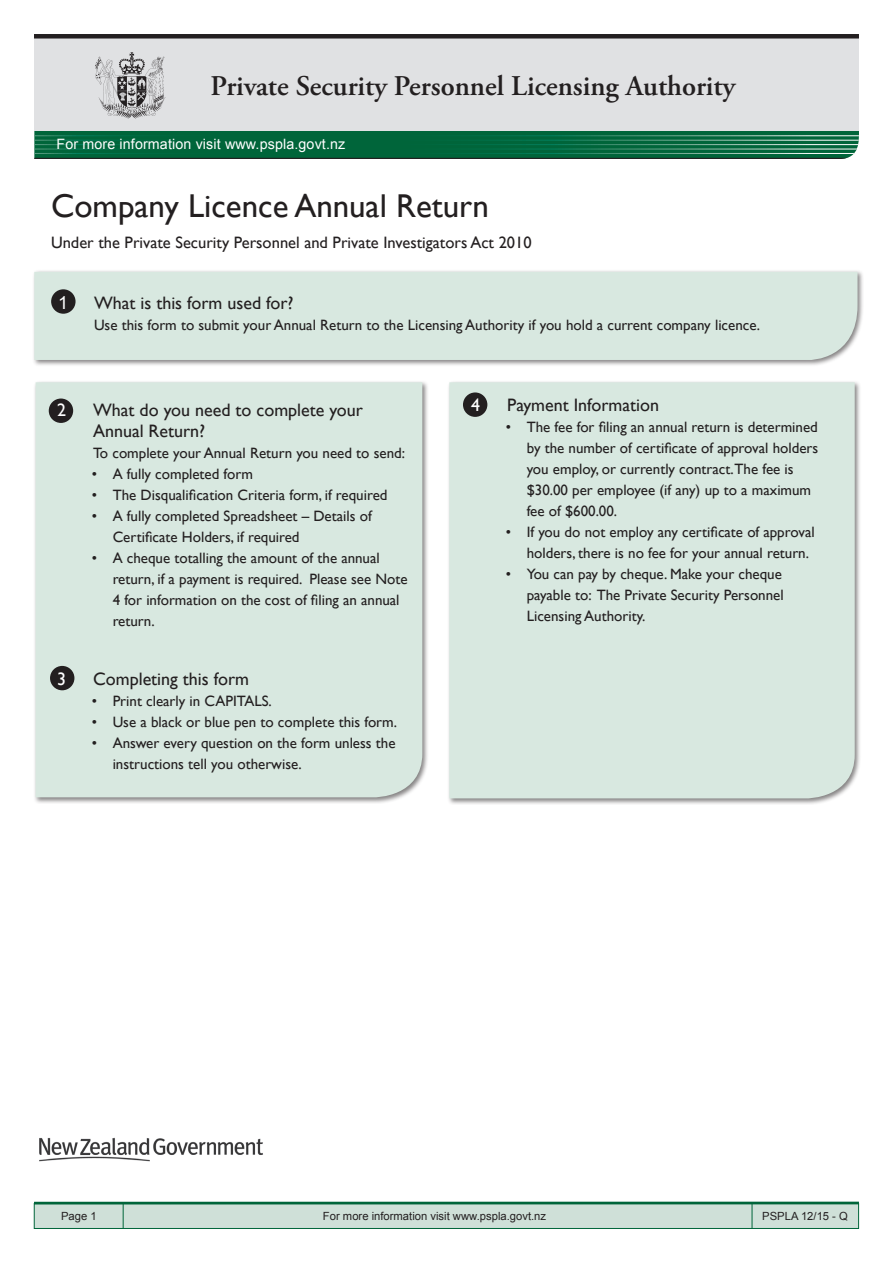
<style>
.page{position:relative;width:893px;height:1263px;background:#fff}
.page>*{position:absolute;margin:0;border:0;box-sizing:border-box;transform-origin:0 0}
.t1{font:33px "Gill Sans";color:#231f20}
.t2{font:600 28.5px "Adobe Garamond Pro";color:#231f20}
.t3{font:18px/21px "Gill Sans";color:#231f20}
.t4{font:18px "Gill Sans";color:#fff}
.t5{font:18px "Arial";color:#fff}
.t6{font:16.5px "Gill Sans";color:#231f20}
.t7{font:15px/21px "Gill Sans";color:#231f20}
.t8{font:14.25px "Arial";letter-spacing:.01em;color:#fff}
.t9{font:11.25px "Arial";color:#231f20}
</style>
<div class="page">
<div style="left:34px;top:1203px;width:825px;height:26px;background:#cfe0d8;border:1px solid #00653a"></div>
<hr style="left:34px;top:1202px;width:825px;height:2px;background:#00653a">
<svg style="left:752px;top:1204px;width:1px;height:24px"></svg>
<svg style="left:123px;top:1204px;width:1px;height:24px"></svg>
<svg style="left:34px;top:130px;width:825px;height:28px;background:#0d6c44"></svg>
<hr style="left:34px;top:158px;width:827px;height:1px;background:#231f20">
<hr style="left:34px;top:153px;width:827px;height:1px;background:#fff">
<hr style="left:34px;top:149px;width:827px;height:1px;background:#fff">
<hr style="left:34px;top:144px;width:827px;height:1px;background:#fff">
<hr style="left:34px;top:140px;width:827px;height:1px;background:#fff">
<hr style="left:34px;top:135px;width:827px;height:1px;background:#fff">
<div style="left:34px;top:34px;width:825px;height:96px;background:#e0e1e3"></div>
<div style="left:34px;top:34px;width:825px;height:5px;background:#231f20"></div>
<svg style="left:95px;top:52px;width:70px;height:67px"></svg>
<div style="left:447px;top:380px;width:414px;height:425px;background:#231f20;opacity:.55"></div>
<div style="left:449px;top:382px;width:406px;height:416px;background:#d8e8e0"></div>
<div style="left:33px;top:380px;width:396px;height:424px;background:#231f20;opacity:.55"></div>
<div style="left:36px;top:382px;width:386px;height:415px;background:#d8e8e0"></div>
<div style="left:32px;top:269px;width:832px;height:98px;background:#231f20;opacity:.55"></div>
<div style="left:34px;top:272px;width:823px;height:88px;background:#d8e8e0"></div>
<div style="left:51px;top:289px;width:25px;height:25px;background:#231f20;border-radius:50%"></div>
<div style="left:463px;top:392px;width:24px;height:25px;background:#231f20;border-radius:50%"></div>
<div style="left:49px;top:398px;width:24px;height:25px;background:#231f20;border-radius:50%"></div>
<div style="left:50px;top:666px;width:24px;height:24px;background:#231f20;border-radius:50%"></div>
<img style="left:39px;top:1137px;width:224px;height:25px">
<h2 class="t2" style="left:210px;top:70px;width:526px">Private Security Personnel Licensing Authority</h2>
<p class="t8" style="left:56px;top:134px;width:290px">For more information visit www.pspla.govt.nz</p>
<h1 class="t1" style="left:51px;top:186px;width:439px">Company Licence Annual Return</h1>
<p class="t6" style="left:51px;top:233px;width:482px">Under the Private Security Personnel and Private Investigators Act 2010</p>
<p class="t5" style="left:58px;top:291px;width:12px">1</p>
<p class="t3" style="left:94px;top:292px;width:201px">What is this form used for?</p>
<p class="t7" style="left:94px;top:314px;width:668px">Use this form to submit your Annual Return to the Licensing Authority if you hold a current company licence.</p>
<p class="t4" style="left:57px;top:399px;width:10px">2</p>
<p class="t3" style="left:93px;top:400px;width:271px">What do you need to complete your<br>Annual Return?</p>
<p class="t7" style="left:93px;top:443px;width:313px">To complete your Annual Return you need to send:</p>
<p class="t7" style="left:92px;top:464px;width:163px">• A fully completed form</p>
<p class="t7" style="left:92px;top:485px;width:297px">• The Disqualification Criteria form, if required</p>
<p class="t7" style="left:113px;top:506px;width:261px;text-indent:-21px">• A fully completed Spreadsheet – Details of<br>Certificate Holders, if required</p>
<p class="t7" style="left:113px;top:548px;width:296px;text-indent:-21px">• A cheque totalling the amount of the annual return, if a payment is required. Please see Note 4 for information on the cost of filing an annual return.</p>
<p class="t4" style="left:57px;top:668px;width:10px">3</p>
<p class="t3" style="left:93px;top:669px;width:157px">Completing this form</p>
<p class="t7" style="left:92px;top:691px;width:182px">• Print clearly in CAPITALS.</p>
<p class="t7" style="left:92px;top:712px;width:307px">• Use a black or blue pen to complete this form.</p>
<p class="t7" style="left:113px;top:733px;width:284px;text-indent:-21px">• Answer every question on the form unless the instructions tell you otherwise.</p>
<p class="t4" style="left:471px;top:394px;width:10px">4</p>
<p class="t3" style="left:507px;top:394px;width:153px">Payment Information</p>
<p class="t7" style="left:527px;top:416px;width:293px;text-indent:-21px">• The fee for filing an annual return is determined by the number of certificate of approval holders you employ, or currently contract.The fee is $30.00 per employee (if any) up to a maximum fee of $600.00.</p>
<p class="t7" style="left:527px;top:521px;width:289px;text-indent:-21px">• If you do not employ any certificate of approval holders, there is no fee for your annual return.</p>
<p class="t7" style="left:527px;top:563px;width:259px;text-indent:-21px">• You can pay by cheque. Make your cheque payable to: The Private Security Personnel<br>Licensing Authority.</p>
<p class="t9" style="left:61px;top:1209px;width:37px">Page 1</p>
<p class="t9" style="left:323px;top:1209px;width:225px">For more information visit www.pspla.govt.nz</p>
<p class="t9" style="left:762px;top:1209px;width:87px">PSPLA 12/15 - Q</p>
</div>
